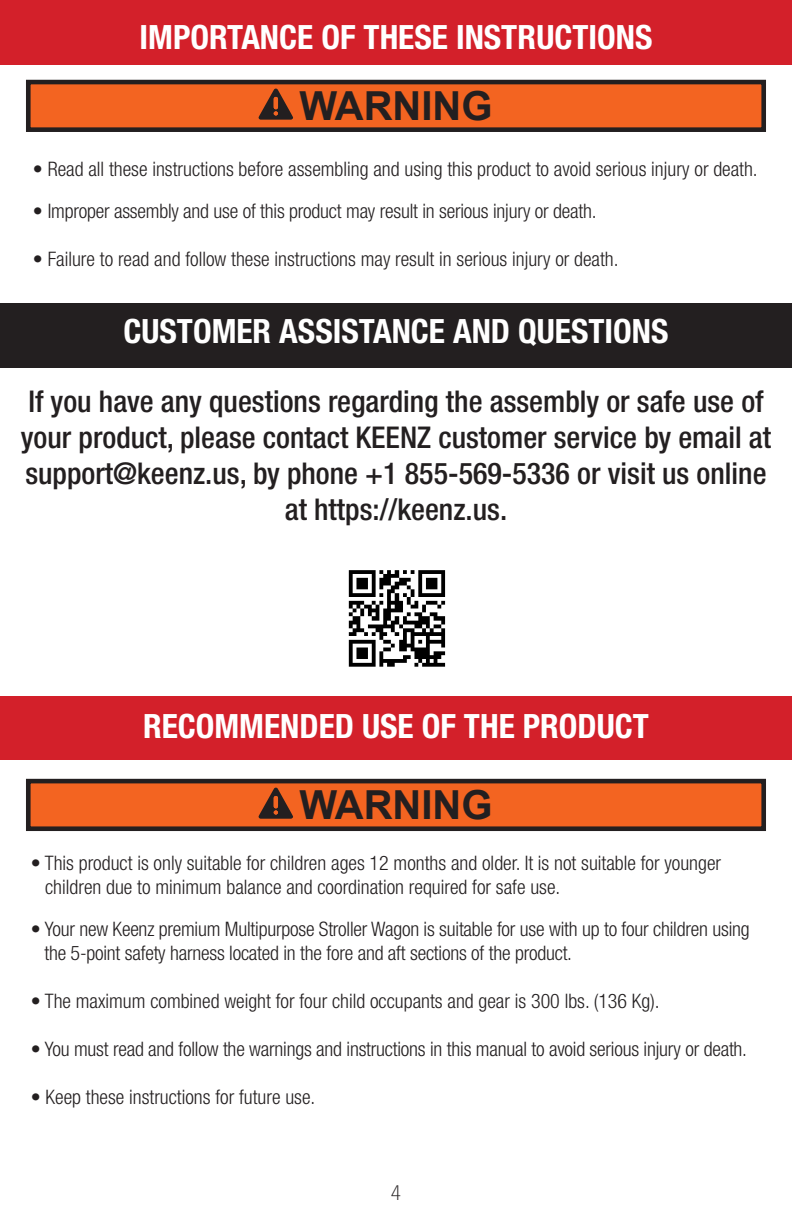
<style>
.page{position:relative;width:792px;height:1224px;background:#fff}
.page>*{position:absolute;margin:0;border:0;box-sizing:border-box;transform-origin:0 0}
.t1{font:700 40px "Arial";color:#231f20}
.t2{font:700 condensed 33.6px "Helvetica Neue LT Std";color:#fff}
.t3{font:500 condensed 30px/36px "Helvetica Neue LT Std";color:#231f20;text-align:center}
.t4{font:300 condensed 20px "Helvetica Neue LT Std";color:#231f20}
.t5{font:20px "Letter Gothic Std";color:#231f20}
</style>
<div class="page">
<div style="left:0;top:0;width:792px;height:64px;background:#d3202a"></div>
<div style="left:0;top:304px;width:792px;height:64px;background:#231f20"></div>
<div style="left:0;top:696px;width:792px;height:64px;background:#d3202a"></div>
<div style="left:28px;top:82px;width:736px;height:48px;background:#f36421"></div>
<div style="left:26px;top:80px;width:740px;height:52px;border:5px solid #231f20"></div>
<svg style="left:259px;top:88px;width:34px;height:32px"></svg>
<div style="left:28px;top:781px;width:736px;height:48px;background:#f36421"></div>
<div style="left:26px;top:779px;width:740px;height:52px;border:5px solid #231f20"></div>
<svg style="left:259px;top:787px;width:34px;height:32px"></svg>
<img style="left:348px;top:570px;width:98px;height:97px">
<hr style="left:791px;top:668px;width:1px;height:34px;background:#d5d6d8">
<p class="t2" style="left:140px;top:17px;width:514px">IMPORTANCE OF THESE INSTRUCTIONS</p>
<p class="t1" style="left:299px;top:79px;width:195px">WARNING</p>
<p class="t4" style="left:33px;top:158px;width:726px">• Read all these instructions before assembling and using this product to avoid serious injury or death.</p>
<p class="t4" style="left:33px;top:200px;width:565px">• Improper assembly and use of this product may result in serious injury or death.</p>
<p class="t4" style="left:33px;top:248px;width:587px">• Failure to read and follow these instructions may result in serious injury or death.</p>
<p class="t2" style="left:124px;top:311px;width:546px">CUSTOMER ASSISTANCE AND QUESTIONS</p>
<p class="t3" style="left:21px;top:383px;width:752px">If you have any questions regarding the assembly or safe use of your product, please contact KEENZ customer service by email at support@keenz.us, by phone +1 855-569-5336 or visit us online at https://keenz.us.</p>
<p class="t2" style="left:143px;top:706px;width:507px">RECOMMENDED USE OF THE PRODUCT</p>
<p class="t1" style="left:299px;top:778px;width:195px">WARNING</p>
<p class="t4" style="left:31px;top:851px;width:692px">• This product is only suitable for children ages 12 months and older. It is not suitable for younger</p>
<p class="t4" style="left:45px;top:875px;width:517px">children due to minimum balance and coordination required for safe use.</p>
<p class="t4" style="left:31px;top:917px;width:720px">• Your new Keenz premium Multipurpose Stroller Wagon is suitable for use with up to four children using</p>
<p class="t4" style="left:44px;top:941px;width:529px">the 5-point safety harness located in the fore and aft sections of the product.</p>
<p class="t4" style="left:31px;top:989px;width:630px">• The maximum combined weight for four child occupants and gear is 300 lbs. (136 Kg).</p>
<p class="t4" style="left:31px;top:1037px;width:718px">• You must read and follow the warnings and instructions in this manual to avoid serious injury or death.</p>
<p class="t4" style="left:31px;top:1085px;width:286px">• Keep these instructions for future use.</p>
<p class="t5" style="left:390px;top:1181px;width:13px">4</p>
</div>
